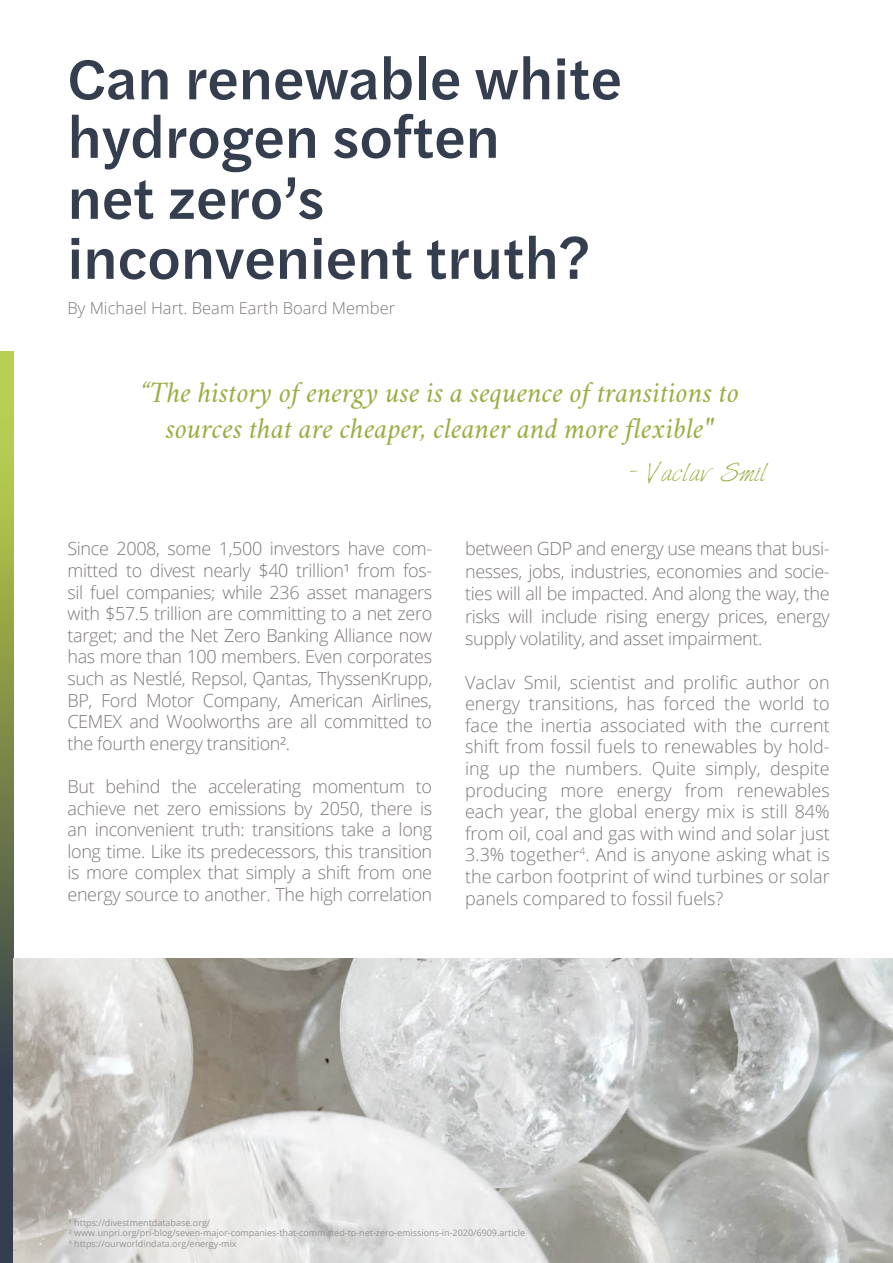
<style>
.page{position:relative;width:893px;height:1263px;background:#fff}
.page>*{position:absolute;margin:0;border:0;box-sizing:border-box;transform-origin:0 0}
.t1{font:500 58.5px/58.5px "Halyard Text";color:#353e4e}
.t2{font:italic 30px/36px "Crimson";color:#9eac44;text-align:center}
.t3{font:21px "Harabara Hand";color:#9eac44}
.t4{font:300 18px/21.6px "Open Sans";letter-spacing:-.02em;color:#7e7877;text-align:justify}
.t5{font:300 16.5px "Open Sans";color:#7e7877}
.t6{font:9px/10.4px "Open Sans";color:#999494}
</style>
<div class="page">
<svg style="left:0;top:351px;width:14px;height:911px;background:#74814e"></svg>
<img style="left:14px;top:959px;width:879px;height:304px">
<h1 class="t1" style="left:68px;top:53px;width:556px">Can renewable white hydrogen soften</h1>
<h1 class="t1" style="left:68px;top:172px;width:524px;line-height:60px">net zero’s inconvenient truth?</h1>
<p class="t5" style="left:68px;top:301px;width:329px">By Michael Hart. Beam Earth Board Member</p>
<h2 class="t2" style="left:140px;top:377px;width:600px">“The history of energy use is a sequence of transitions to sources that are cheaper, cleaner and more flexible"</h2>
<p class="t4" style="left:68px;top:540px;width:366px">Since 2008, some 1,500 investors have com&shy;mitted to divest nearly $40 trillion¹ from fos&shy;sil fuel companies; while 236 asset managers with $57.5 trillion are committing to a net zero target; and the Net Zero Banking Alliance now has more than 100 members. Even corporates such as Nestlé, Repsol, Qantas, ThyssenKrupp, BP, Ford Motor Company, American Airlines, CEMEX and Woolworths are all committed to the fourth energy transition².</p>
<p class="t4" style="left:68px;top:777px;width:366px">But behind the accelerating momentum to achieve net zero emissions by 2050, there is an inconvenient truth: transitions take a long long time. Like its predecessors, this transition is more complex that simply a shift from one energy source to another. The high correlation</p>
<p class="t3" style="left:630px;top:461px;width:138px">- Vaclav Smil</p>
<p class="t4" style="left:465px;top:539px;width:366px;line-height:22.5px">between GDP and energy use means that busi&shy;nesses, jobs, industries, economies and socie&shy;ties will all be impacted. And along the way, the risks will include rising energy prices, energy supply volatility, and asset impairment.</p>
<p class="t4" style="left:465px;top:671px;width:366px">Vaclav Smil, scientist and prolific author on energy transitions, has forced the world to face the inertia associated with the current shift from fossil fuels to renewables by hold&shy;ing up the numbers. Quite simply, despite producing more energy from renewables each year, the global energy mix is still 84% from oil, coal and gas with wind and solar just 3.3% together<sup>4</sup>. And is anyone asking what is the carbon footprint of wind turbines or solar panels compared to fossil fuels?</p>
<p class="t6" style="left:69px;top:1218px;width:143px">¹ https://divestmentdatabase.org/</p>
<p class="t6" style="left:69px;top:1228px;width:458px">² www.unpri.org/pri-blog/seven-major-companies-that-committed-to-net-zero-emissions-in-2020/6909.article<br><sup>4</sup> https://ourworldindata.org/energy-mix</p>
</div>
